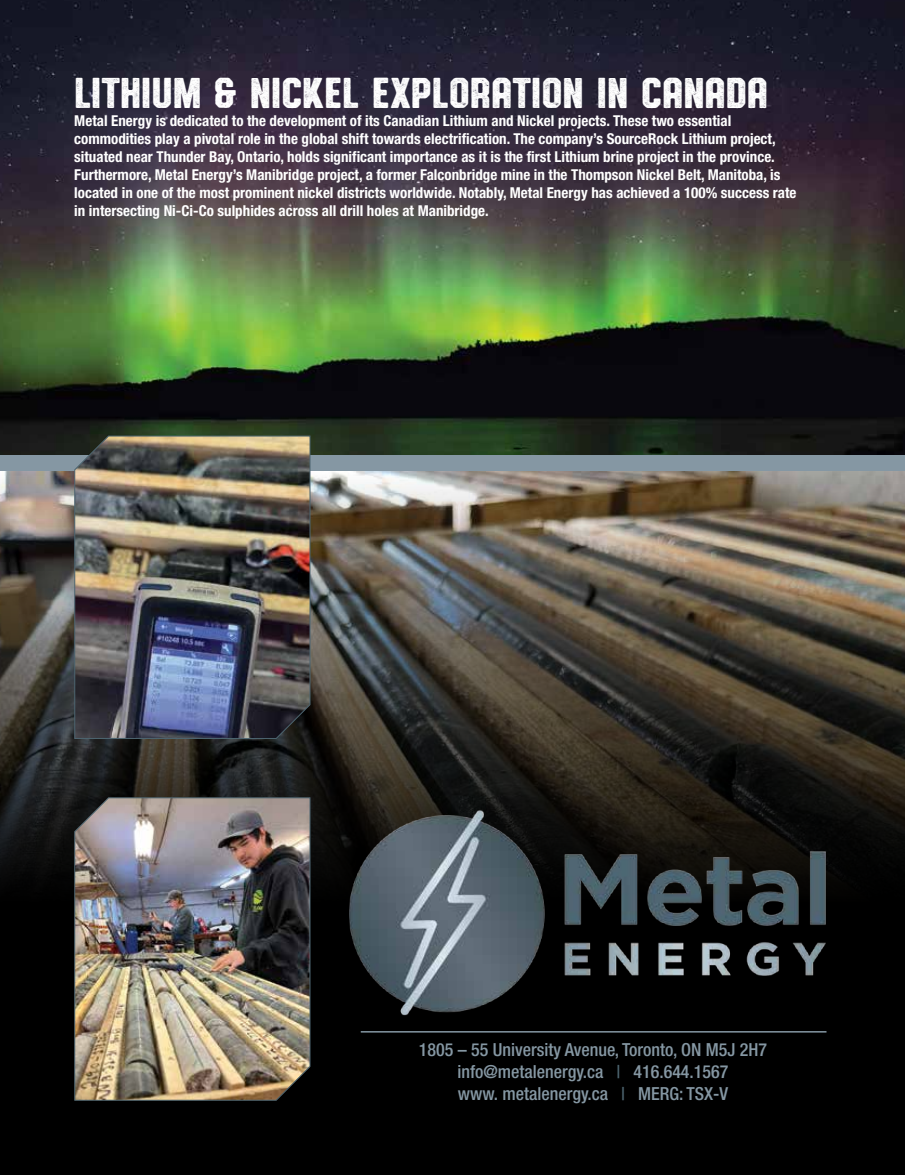
<style>
.page{position:relative;width:905px;height:1175px;background:#fff}
.page>*{position:absolute;margin:0;border:0;box-sizing:border-box;transform-origin:0 0}
.t1{font:42px "Authority Distressed";color:#fff}
.t2{font:500 condensed 18px/21.6px "Helvetica Neue";color:#8597a3;text-align:center}
.t3{font:700 condensed 15px/18px "Helvetica Neue";color:#fff}
.s1{color:#4d6570}
</style>
<div class="page">
<div style="left:0;top:0;width:904px;height:1174px;background:#000"></div>
<img style="left:0;top:0;width:904px;height:877px">
<img style="left:74px;top:796px;width:237px;height:305px">
<img style="left:344px;top:808px;width:486px;height:208px">
<hr style="left:361px;top:1031px;width:465px;height:1px;background:#8597a3">
<div style="left:0;top:455px;width:904px;height:16px;background:#8597a3"></div>
<img style="left:74px;top:435px;width:237px;height:304px">
<h1 class="t1" style="left:74px;top:69px;width:695px">LITHIUM &amp; NICKEL EXPLORATION IN CANADA</h1>
<p class="t3" style="left:74px;top:111px;width:723px">Metal Energy is dedicated to the development of its Canadian Lithium and Nickel projects. These two essential commodities play a pivotal role in the global shift towards electrification. The company’s SourceRock Lithium project, situated near Thunder Bay, Ontario, holds significant importance as it is the first Lithium brine project in the province.<br>Furthermore, Metal Energy’s Manibridge project, a former Falconbridge mine in the Thompson Nickel Belt, Manitoba, is located in one of the most prominent nickel districts worldwide. Notably, Metal Energy has achieved a 100% success rate in intersecting Ni-Ci-Co sulphides across all drill holes at Manibridge.</p>
<p class="t2" style="left:419px;top:1039px;width:349px">1805 – 55 University Avenue, Toronto, ON M5J 2H7 info@metalenergy.ca <span class="s1">|</span> 416.644.1567<br>www. metalenergy.ca <span class="s1">|</span> MERG: TSX-V</p>
</div>
